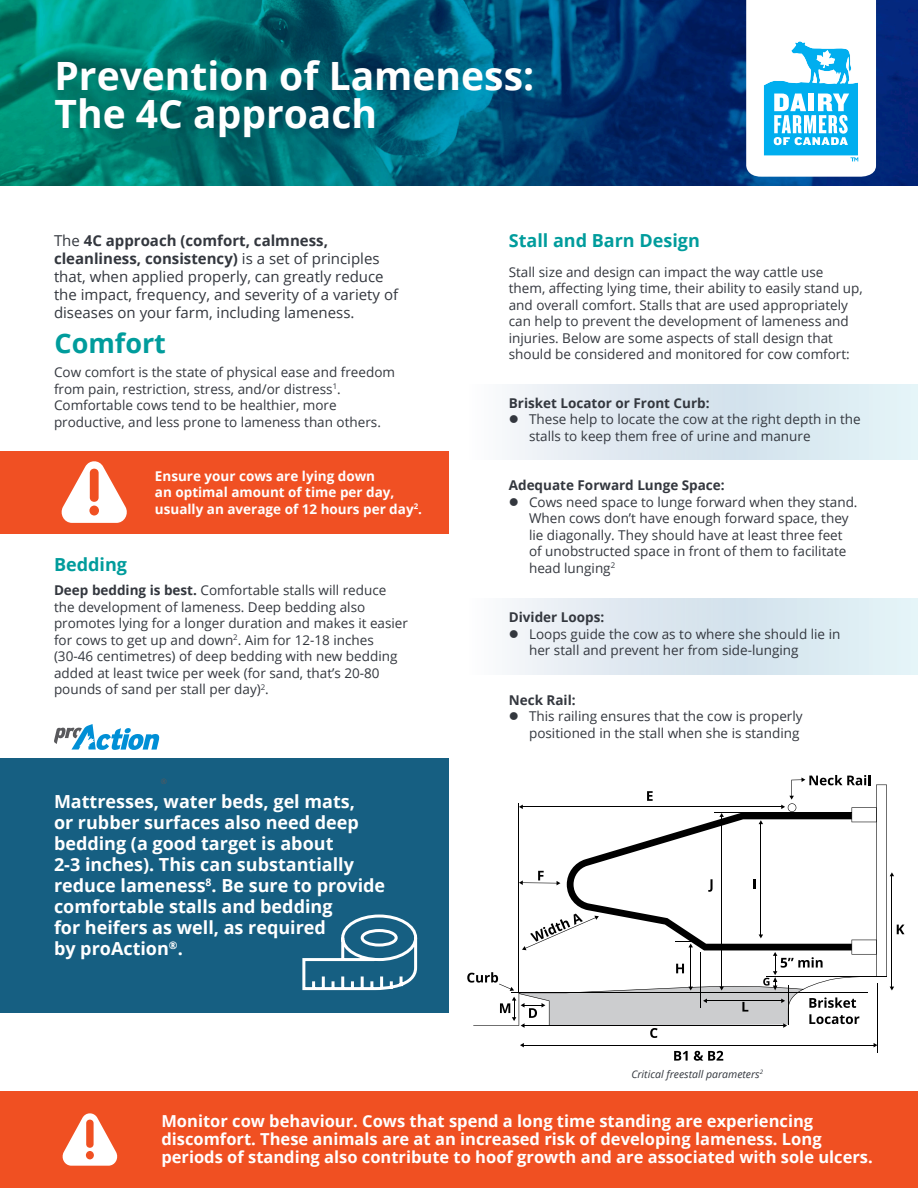
<style>
.page{position:relative;width:918px;height:1188px;background:#fff}
.page>*{position:absolute;margin:0;border:0;box-sizing:border-box;transform-origin:0 0}
.Main_title{font:700 39px/37.5px "Open Sans";color:#fff}
.t1{font:700 27px "Open Sans";color:#009c9c}
.subheading{font:700 18px/21px "Open Sans";color:#fff}
.subheading-2{font:700 18px "Open Sans";color:#009c9c}
.body{font:700 16.5px/18px "Open Sans";color:#fff}
.intro{font:15px/18px "Open Sans";color:#33373e}
.body-2{font:13.5px/16.5px "Open Sans";color:#33373e}
.body-3{font:700 13.5px/16.5px "Open Sans";color:#fff}
.body-4{font:700 13.5px "Open Sans";color:#33373e}
.figures{font:italic 10.5px "Open Sans";color:#33373e}
.t2{font:7.5px "Open Sans";color:#59595c}
.s1{font-weight:700}
</style>
<div class="page">
<svg style="left:510px;top:599px;width:408px;height:75px;background:#deeaf1"></svg>
<svg style="left:510px;top:384px;width:408px;height:76px;background:#deeaf1"></svg>
<div style="left:0;top:451px;width:449px;height:82px;background:#f05023"></div>
<svg style="left:61px;top:461px;width:66px;height:62px"></svg>
<div style="left:0;top:759px;width:448px;height:254px;background:#165f82"></div>
<svg style="left:0;top:0;width:918px;height:186px;background:#005973"></svg>
<svg style="left:746px;top:0;width:130px;height:177px"></svg>
<svg style="left:302px;top:914px;width:116px;height:77px"></svg>
<div style="left:0;top:1091px;width:918px;height:97px;background:#f05022"></div>
<svg style="left:62px;top:1113px;width:56px;height:53px"></svg>
<svg style="left:467px;top:775px;width:437px;height:286px"></svg>
<svg style="left:54px;top:724px;width:105px;height:26px"></svg>
<svg style="left:510px;top:416px;width:8px;height:7px"></svg>
<svg style="left:510px;top:630px;width:8px;height:8px"></svg>
<p class="Main_title" style="left:54px;top:56px;width:481px">Prevention of Lameness:<br>The 4C approach</p>
<p class="intro" style="left:54px;top:231px;width:346px">The <span class="s1">4C approach (comfort, calmness, cleanliness, consistency)</span> is a set of principles that, when applied properly, can greatly reduce the impact, frequency, and severity of a variety of diseases on your farm, including lameness.</p>
<p class="t1" style="left:54px;top:325px;width:113px">Comfort</p>
<p class="body-2" style="left:54px;top:364px;width:343px">Cow comfort is the state of physical ease and freedom from pain, restriction, stress, and/or distress<sup>1</sup>.<br>Comfortable cows tend to be healthier, more productive, and less prone to lameness than others.</p>
<p class="subheading-2" style="left:54px;top:552px;width:75px">Bedding</p>
<p class="body-3" style="left:155px;top:467px;width:269px">Ensure your cows are lying down<br>an optimal amount of time per day, usually an average of 12 hours per day<sup>2</sup>.</p>
<p class="body-2" style="left:54px;top:582px;width:356px"><span class="s1">Deep bedding is best.</span> Comfortable stalls will reduce the development of lameness. Deep bedding also promotes lying for a longer duration and makes it easier for cows to get up and down<sup>2</sup>. Aim for 12-18 inches (30-46 centimetres) of deep bedding with new bedding added at least twice per week (for sand, that’s 20-80 pounds of sand per stall per day)<sup>2</sup>.</p>
<p class="t2" style="left:161px;top:776px;width:8px">®</p>
<p class="subheading" style="left:54px;top:791px;width:333px">Mattresses, water beds, gel mats,<br>or rubber surfaces also need deep bedding (a good target is about<br>2-3 inches). This can substantially reduce lameness<sup>8</sup>. Be sure to provide comfortable stalls and bedding<br>for heifers as well, as required<br>by proAction<sup>®</sup>.</p>
<p class="subheading-2" style="left:509px;top:228px;width:193px">Stall and Barn Design</p>
<p class="body-2" style="left:509px;top:263px;width:355px">Stall size and design can impact the way cattle use them, affecting lying time, their ability to easily stand up, and overall comfort. Stalls that are used appropriately can help to prevent the development of lameness and injuries. Below are some aspects of stall design that</p>
<p class="body-2" style="left:509px;top:346px;width:343px">should be considered and monitored for cow comfort:</p>
<p class="body-4" style="left:509px;top:394px;width:202px">Brisket Locator or Front Curb:</p>
<p class="body-2" style="left:529px;top:411px;width:333px">These help to locate the cow at the right depth in the stalls to keep them free of urine and manure</p>
<p class="body-4" style="left:509px;top:476px;width:217px">Adequate Forward Lunge Space:</p>
<p class="body-2" style="left:529px;top:493px;width:330px">Cows need space to lunge forward when they stand.<br>When cows don’t have enough forward space, they lie diagonally. They should have at least three feet of unobstructed space in front of them to facilitate head lunging<sup>2</sup></p>
<p class="body-4" style="left:509px;top:608px;width:97px">Divider Loops:</p>
<p class="body-2" style="left:529px;top:625px;width:313px">Loops guide the cow as to where she should lie in her stall and prevent her from side-lunging</p>
<p class="body-4" style="left:509px;top:691px;width:68px">Neck Rail:</p>
<p class="body-2" style="left:529px;top:708px;width:275px">This railing ensures that the cow is properly positioned in the stall when she is standing</p>
<p class="figures" style="left:631px;top:1067px;width:133px">Critical freestall parameters<sup>2</sup></p>
<p class="body" style="left:161px;top:1111px;width:713px">Monitor cow behaviour. Cows that spend a long time standing are experiencing discomfort. These animals are at an increased risk of developing lameness. Long periods of standing also contribute to hoof growth and are associated with sole ulcers.</p>
</div>
